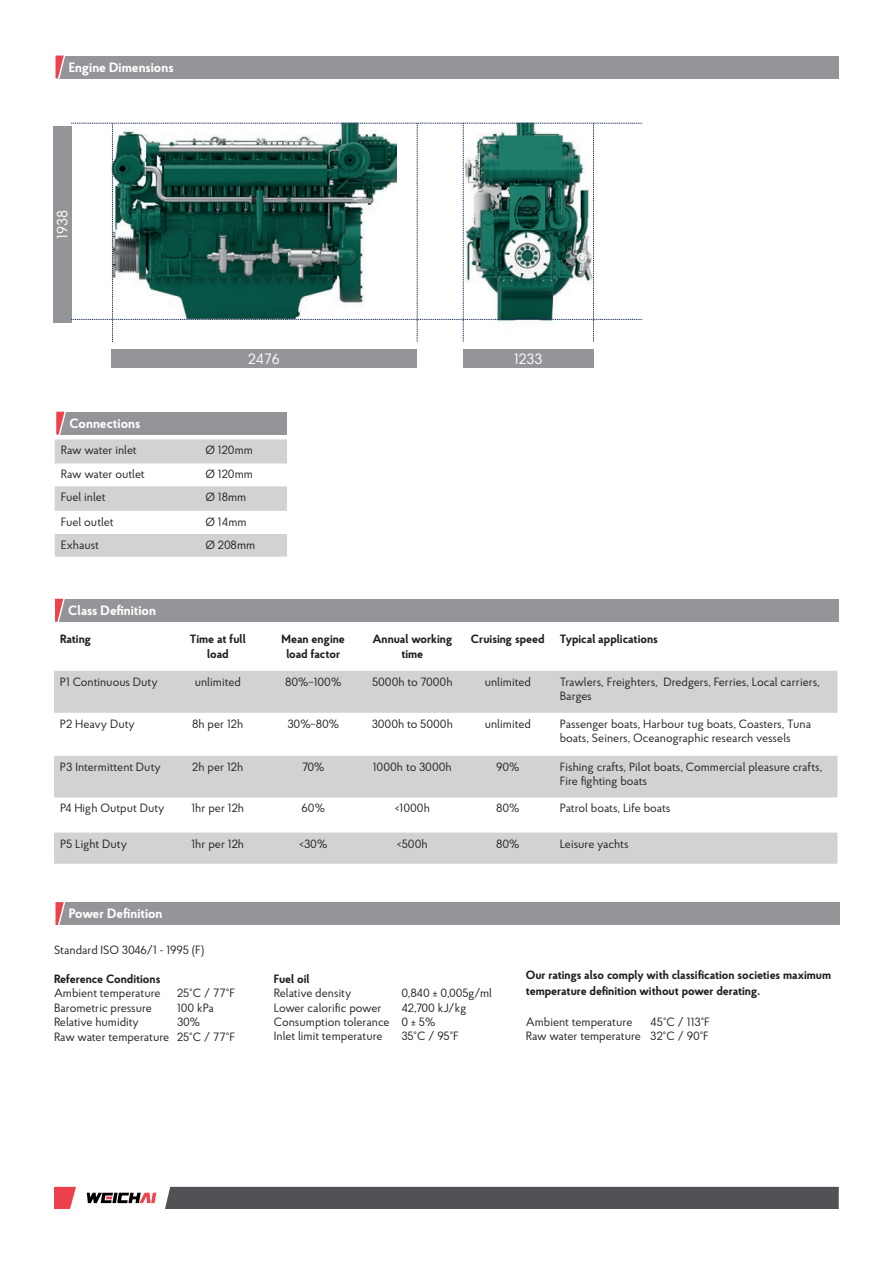
<style>
.page{position:relative;width:893px;height:1263px;background:#fff}
.page>*{position:absolute;margin:0;border:0;box-sizing:border-box;transform-origin:0 0}
.t1{font:15px "Proba Pro";color:#fff}
.t2{font:700 13.5px "Proba Pro";color:#fff}
.t3{font:12px/14.4px "Proba Pro";color:#231f20}
.t4{font:700 12px/14.4px "Proba Pro";color:#231f20;text-align:center}
.t5{font:12px "Proba Pro";letter-spacing:-.02em;color:#231f20}
</style>
<div class="page">
<svg style="left:54px;top:671px;width:783px;height:193px;fill:#d1d2d4"></svg>
<div style="left:54px;top:599px;width:785px;height:23px;background:#939598"></div>
<svg style="left:54px;top:598px;width:11px;height:24px"></svg>
<div style="left:55px;top:902px;width:784px;height:23px;background:#939598"></div>
<svg style="left:55px;top:902px;width:11px;height:24px"></svg>
<div style="left:55px;top:56px;width:784px;height:23px;background:#939598"></div>
<svg style="left:55px;top:55px;width:10px;height:24px"></svg>
<svg style="left:54px;top:411px;width:233px;height:146px"></svg>
<div style="left:111px;top:350px;width:306px;height:18px;background:#939598"></div>
<div style="left:463px;top:350px;width:131px;height:18px;background:#939598"></div>
<div style="left:54px;top:126px;width:18px;height:197px;background:#939598"></div>
<svg style="left:71px;top:123px;width:571px;height:219px"></svg>
<div style="left:165px;top:1187px;width:674px;height:22px;background:#515255"></div>
<svg style="left:54px;top:1187px;width:22px;height:22px"></svg>
<svg style="left:87px;top:1193px;width:69px;height:10px"></svg>
<p class="t2" style="left:69px;top:58px;width:106px">Engine Dimensions</p>
<p class="t1" style="left:52px;top:239px;width:30px;rotate:-90deg">1938</p>
<p class="t2" style="left:70px;top:414px;width:72px">Connections</p>
<p class="t1" style="left:248px;top:348px;width:33px">2476</p>
<p class="t1" style="left:514px;top:348px;width:30px">1233</p>
<p class="t5" style="left:61px;top:442px;width:77px">Raw water inlet</p>
<p class="t3" style="left:206px;top:443px;width:49px">Ø 120mm</p>
<p class="t3" style="left:61px;top:467px;width:85px">Raw water outlet</p>
<p class="t3" style="left:206px;top:467px;width:49px">Ø 120mm</p>
<p class="t3" style="left:61px;top:490px;width:46px">Fuel inlet</p>
<p class="t3" style="left:206px;top:490px;width:42px">Ø 18mm</p>
<p class="t3" style="left:61px;top:514px;width:54px">Fuel outlet</p>
<p class="t3" style="left:206px;top:514px;width:43px">Ø 14mm</p>
<p class="t3" style="left:61px;top:537px;width:40px">Exhaust</p>
<p class="t3" style="left:206px;top:537px;width:51px">Ø 208mm</p>
<p class="t2" style="left:68px;top:601px;width:89px">Class Definition</p>
<p class="t4" style="left:60px;top:631px;width:33px">Rating</p>
<p class="t4" style="left:190px;top:631px;width:58px">Time at full load</p>
<p class="t4" style="left:282px;top:631px;width:65px">Mean engine load factor</p>
<p class="t4" style="left:372px;top:631px;width:81px">Annual working time</p>
<p class="t4" style="left:471px;top:631px;width:75px">Cruising speed</p>
<p class="t4" style="left:560px;top:631px;width:100px">Typical applications</p>
<p class="t3" style="left:60px;top:674px;width:99px">P1 Continuous Duty</p>
<p class="t3" style="left:195px;top:674px;width:48px">unlimited</p>
<p class="t3" style="left:285px;top:674px;width:58px">80%~100%</p>
<p class="t3" style="left:372px;top:674px;width:82px">5000h to 7000h</p>
<p class="t3" style="left:485px;top:674px;width:48px">unlimited</p>
<p class="t3" style="left:560px;top:674px;width:262px">Trawlers, Freighters, Dredgers, Ferries, Local carriers,<br>Barges</p>
<p class="t3" style="left:60px;top:716px;width:76px">P2 Heavy Duty</p>
<p class="t3" style="left:192px;top:716px;width:53px">8h per 12h</p>
<p class="t3" style="left:287px;top:716px;width:53px">30%~80%</p>
<p class="t3" style="left:372px;top:716px;width:83px">3000h to 5000h</p>
<p class="t3" style="left:485px;top:716px;width:48px">unlimited</p>
<p class="t3" style="left:560px;top:716px;width:253px">Passenger boats, Harbour tug boats, Coasters, Tuna boats, Seiners, Oceanographic research vessels</p>
<p class="t3" style="left:60px;top:759px;width:102px">P3 Intermittent Duty</p>
<p class="t3" style="left:192px;top:759px;width:52px">2h per 12h</p>
<p class="t3" style="left:302px;top:759px;width:24px">70%</p>
<p class="t3" style="left:373px;top:759px;width:81px">1000h to 3000h</p>
<p class="t3" style="left:496px;top:759px;width:25px">90%</p>
<p class="t3" style="left:560px;top:759px;width:264px">Fishing crafts, Pilot boats, Commercial pleasure crafts,<br>Fire fighting boats</p>
<p class="t3" style="left:60px;top:801px;width:106px">P4 High Output Duty</p>
<p class="t3" style="left:191px;top:801px;width:54px">1hr per 12h</p>
<p class="t3" style="left:302px;top:801px;width:25px">60%</p>
<p class="t3" style="left:395px;top:801px;width:37px">&lt;1000h</p>
<p class="t3" style="left:496px;top:801px;width:25px">80%</p>
<p class="t3" style="left:560px;top:801px;width:112px">Patrol boats, Life boats</p>
<p class="t3" style="left:60px;top:836px;width:68px">P5 Light Duty</p>
<p class="t3" style="left:191px;top:836px;width:54px">1hr per 12h</p>
<p class="t3" style="left:299px;top:836px;width:30px">&lt;30%</p>
<p class="t3" style="left:397px;top:836px;width:32px">&lt;500h</p>
<p class="t3" style="left:496px;top:836px;width:25px">80%</p>
<p class="t3" style="left:560px;top:836px;width:70px">Leisure yachts</p>
<p class="t2" style="left:69px;top:904px;width:95px">Power Definition</p>
<p class="t3" style="left:54px;top:942px;width:152px">Standard ISO 3046/1 - 1995 (F)</p>
<p class="t4" style="left:54px;top:971px;width:108px">Reference Conditions</p>
<p class="t3" style="left:54px;top:986px;width:108px">Ambient temperature</p>
<p class="t3" style="left:177px;top:986px;width:59px">25°C / 77°F</p>
<p class="t3" style="left:54px;top:1000px;width:99px">Barometric pressure</p>
<p class="t3" style="left:177px;top:1000px;width:39px">100 kPa</p>
<p class="t3" style="left:54px;top:1014px;width:86px">Relative humidity</p>
<p class="t3" style="left:54px;top:1014px;width:182px;text-indent:123px">30%<br>Raw water temperature 25°C / 77°F</p>
<p class="t4" style="left:274px;top:971px;width:37px">Fuel oil</p>
<p class="t3" style="left:274px;top:985px;width:79px">Relative density</p>
<p class="t3" style="left:401px;top:985px;width:92px">0,840 ± 0,005g/ml</p>
<p class="t3" style="left:274px;top:1000px;width:109px">Lower calorific power</p>
<p class="t3" style="left:274px;top:1000px;width:194px;text-indent:128px">42,700 kJ/kg<br>Consumption tolerance 0 ± 5%<br>Inlet limit temperature</p>
<p class="t3" style="left:401px;top:1029px;width:59px">35°C / 95°F</p>
<p class="t4" style="left:526px;top:966px;width:307px;line-height:16.2px;text-align:left">Our ratings also comply with classification societies maximum temperature definition without power derating.</p>
<p class="t3" style="left:526px;top:1014px;width:108px">Ambient temperature</p>
<p class="t3" style="left:526px;top:1014px;width:186px;text-align:right">45°C / 113°F<br>Raw water temperature 32°C / 90°F</p>
</div>
